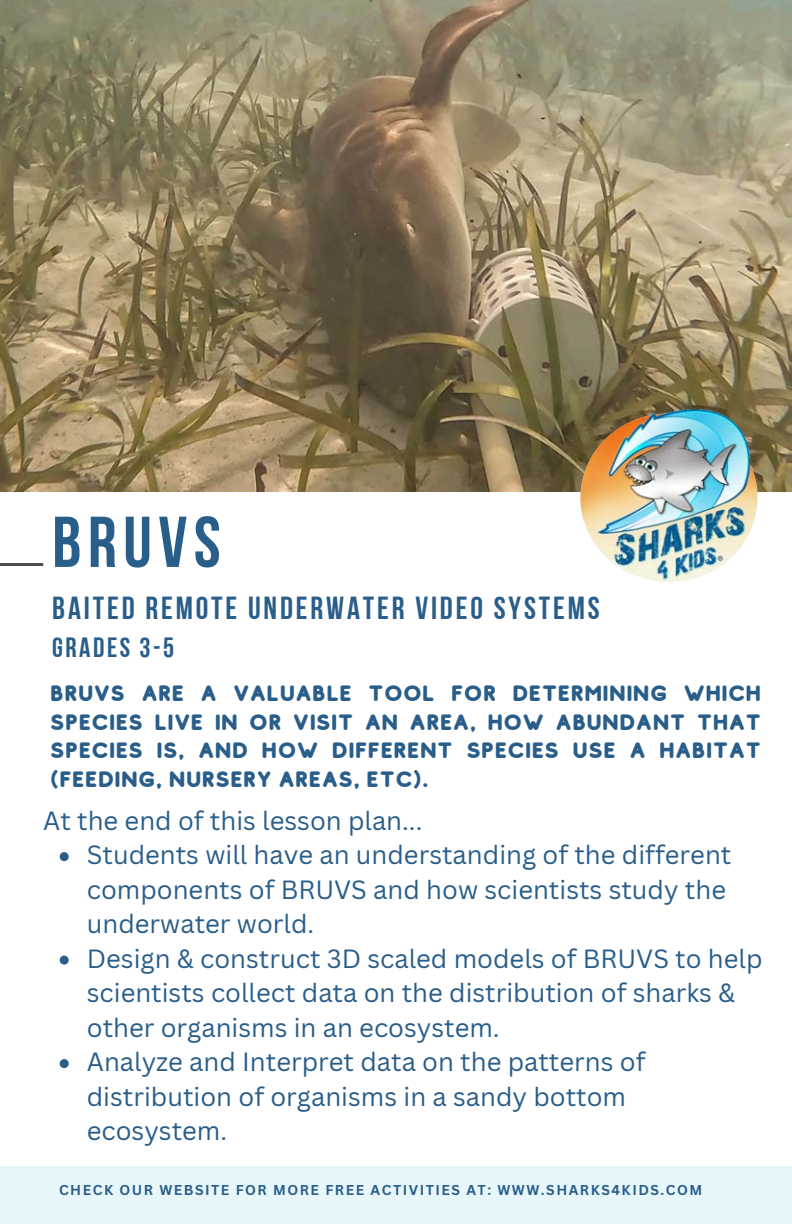
<style>
.page{position:relative;width:792px;height:1224px;background:#fff}
.page>*{position:absolute;margin:0;border:0;box-sizing:border-box;transform-origin:0 0}
.t1{font:71.8px "Bebas Neue Cyrillic";letter-spacing:.09em;color:#295d8a}
.t2{font:31.8px "Bebas Neue Cyrillic";letter-spacing:.09em;color:#295d8a}
.t3{font:27.8px "Bebas Neue Cyrillic";letter-spacing:.09em;color:#295d8a}
.t4{font:25.6px/34.4px "Canva Sans";color:#295d8a}
.t5{font:22px/28.4px "Studly";letter-spacing:-.015em;color:#295d8a;text-align:justify}
.t6{font:700 14px "Canva Sans";letter-spacing:.11em;color:#295d8a}
</style>
<div class="page">
<hr style="left:0;top:563px;width:43px;height:3px;background:#4b4b4b">
<div style="left:0;top:1166px;width:792px;height:58px;background:#e7f6f8"></div>
<img style="left:0;top:0;width:792px;height:492px">
<img style="left:539px;top:405px;width:253px;height:177px">
<svg style="left:60px;top:852px;width:9px;height:9px"></svg>
<svg style="left:60px;top:956px;width:9px;height:9px"></svg>
<svg style="left:60px;top:1059px;width:9px;height:9px"></svg>
<h1 class="t1" style="left:52px;top:513px;width:170px">BRUVS</h1>
<h1 class="t2" style="left:52px;top:596px;width:549px">BAITED REMOTE UNDERWATER VIDEO SYSTEMS</h1>
<h1 class="t3" style="left:52px;top:636px;width:123px">GRADES 3-5</h1>
<p class="t5" style="left:50px;top:679px;width:713px">BRUVS ARE A VALUABLE TOOL FOR DETERMINING WHICH SPECIES LIVE IN OR VISIT AN AREA, HOW ABUNDANT THAT SPECIES IS, AND HOW DIFFERENT SPECIES USE A HABITAT (FEEDING, NURSERY AREAS, ETC).</p>
<p class="t4" style="left:43px;top:802px;width:381px">At the end of this lesson plan...</p>
<p class="t4" style="left:87px;top:837px;width:646px">Students will have an understanding of the different components of BRUVS and how scientists study the underwater world.</p>
<p class="t4" style="left:87px;top:940px;width:677px">Design &amp; construct 3D scaled models of BRUVS to help scientists collect data on the distribution of sharks &amp; other organisms in an ecosystem.</p>
<p class="t4" style="left:87px;top:1044px;width:560px">Analyze and Interpret data on the patterns of distribution of organisms in a sandy bottom ecosystem.</p>
<h2 class="t6" style="left:59px;top:1180px;width:645px">CHECK OUR WEBSITE FOR MORE FREE ACTIVITIES AT: WWW.SHARKS4KIDS.COM</h2>
</div>
